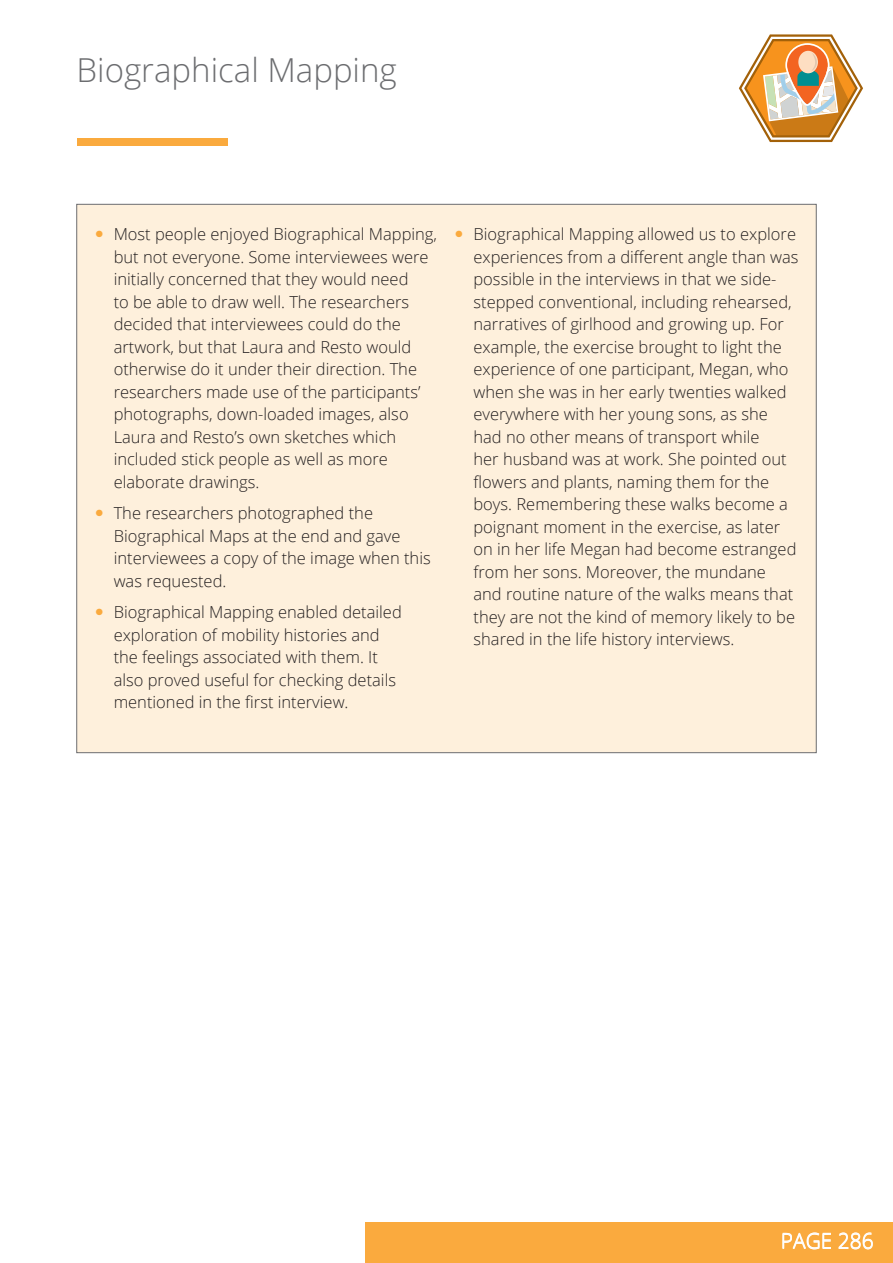
<style>
.page{position:relative;width:893px;height:1263px;background:#fff}
.page>*{position:absolute;margin:0;border:0;box-sizing:border-box;transform-origin:0 0}
.t1{font:300 33px "Open Sans";color:#6c6d70}
.t2{font:300 21px "Open Sans";color:#fff}
.Body_Text{font:300 16.5px/22.5px "Open Sans";color:#231f20}
</style>
<div class="page">
<svg style="left:739px;top:34px;width:124px;height:108px"></svg>
<div style="left:366px;top:1222px;width:527px;height:41px;background:#faaa3e"></div>
<div style="left:77px;top:138px;width:150px;height:8px;background:#faaa3e"></div>
<div style="left:77px;top:204px;width:739px;height:549px;background:#fef0dc;border:1px solid #6c6d70"></div>
<h1 class="t1" style="left:77px;top:47px;width:322px">Biographical Mapping</h1>
<p class="Body_Text" style="left:114px;top:222px;width:325px;text-indent:-18px"><sup>●</sup> Most people enjoyed Biographical Mapping, but not everyone. Some interviewees were initially concerned that they would need<br>to be able to draw well. The researchers decided that interviewees could do the artwork, but that Laura and Resto would otherwise do it under their direction. The researchers made use of the participants’ photographs, down-loaded images, also Laura and Resto’s own sketches which included stick people as well as more elaborate drawings.</p>
<p class="Body_Text" style="left:114px;top:501px;width:319px;text-indent:-18px"><sup>●</sup> The researchers photographed the<br>Biographical Maps at the end and gave interviewees a copy of the image when this was requested.</p>
<p class="Body_Text" style="left:114px;top:600px;width:290px;text-indent:-18px"><sup>●</sup> Biographical Mapping enabled detailed exploration of mobility histories and the feelings associated with them. It also proved useful for checking details mentioned in the first interview.</p>
<p class="Body_Text" style="left:473px;top:222px;width:327px;text-indent:-18px"><sup>●</sup> Biographical Mapping allowed us to explore experiences from a different angle than was possible in the interviews in that we side&shy;stepped conventional, including rehearsed, narratives of girlhood and growing up. For example, the exercise brought to light the experience of one participant, Megan, who when she was in her early twenties walked everywhere with her young sons, as she had no other means of transport while<br>her husband was at work. She pointed out flowers and plants, naming them for the boys. Remembering these walks become a poignant moment in the exercise, as later on in her life Megan had become estranged from her sons. Moreover, the mundane<br>and routine nature of the walks means that they are not the kind of memory likely to be shared in the life history interviews.</p>
<p class="t2" style="left:781px;top:1227px;width:95px">PAGE 286</p>
</div>
